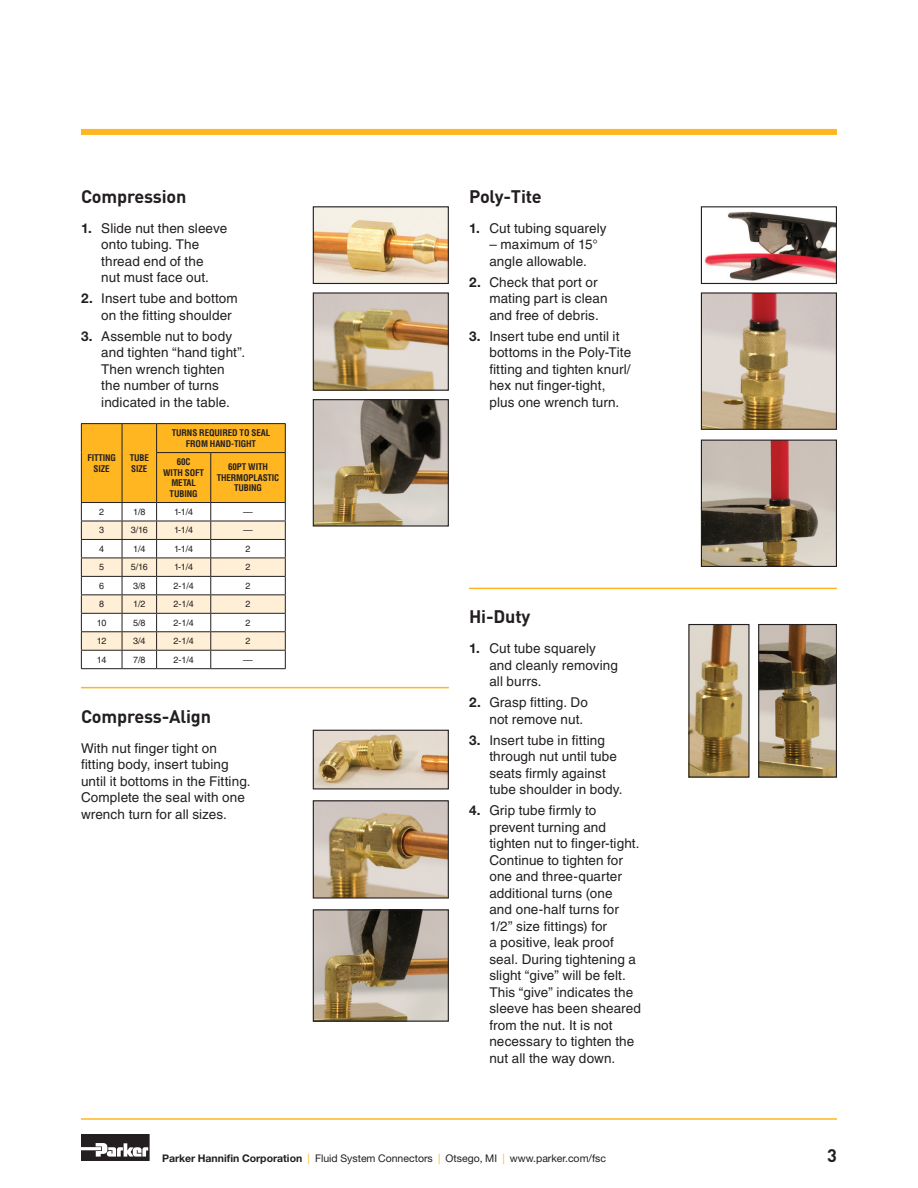
<style>
.page{position:relative;width:918px;height:1188px;background:#fff}
.page>*{position:absolute;margin:0;border:0;box-sizing:border-box;transform-origin:0 0}
.Subhead{font:700 18px "DINOT";letter-spacing:-.01em;color:#231f20}
.Body{font:13.5px/16.5px "Helvetica LT Std";letter-spacing:.01em;color:#231f20}
.t1{font:10.5px "Helvetica Neue LT Std";color:#231f20}
.Header_Text{font:700 condensed 9px/10.5px "Helvetica LT Std";letter-spacing:-.01em;color:#231f20}
.Part_Data{font:9px "Helvetica LT Std";color:#231f20}
.Part_Numbers{font:9px "Helvetica LT Std";color:#231f20}
.s1{font-family:"Helvetica Neue LT Std";font-weight:700}
.s2{font-weight:700}
.s3{color:#ffb620}
</style>
<div class="page">
<hr style="left:81px;top:1118px;width:756px;height:2px;background:#ffb620">
<svg style="left:81px;top:1134px;width:69px;height:27px"></svg>
<img style="left:315px;top:208px;width:132px;height:74px">
<div style="left:313px;top:206px;width:136px;height:78px;border:1px solid #231f20"></div>
<img style="left:704px;top:211px;width:131px;height:70px">
<div style="left:701px;top:206px;width:136px;height:78px;border:1px solid #231f20"></div>
<img style="left:315px;top:732px;width:132px;height:55px">
<div style="left:313px;top:730px;width:136px;height:59px;border:1px solid #231f20"></div>
<img style="left:315px;top:294px;width:132px;height:95px">
<div style="left:313px;top:292px;width:136px;height:99px;border:1px solid #231f20"></div>
<img style="left:703px;top:294px;width:132px;height:134px">
<div style="left:701px;top:292px;width:136px;height:138px;border:1px solid #231f20"></div>
<img style="left:690px;top:626px;width:58px;height:150px">
<img style="left:760px;top:626px;width:75px;height:150px">
<div style="left:758px;top:624px;width:79px;height:154px;border:1px solid #231f20"></div>
<img style="left:315px;top:802px;width:132px;height:95px">
<div style="left:313px;top:800px;width:136px;height:99px;border:1px solid #231f20"></div>
<img style="left:315px;top:401px;width:132px;height:124px">
<div style="left:313px;top:399px;width:136px;height:128px;border:1px solid #231f20"></div>
<img style="left:703px;top:442px;width:132px;height:123px">
<div style="left:701px;top:440px;width:136px;height:127px;border:1px solid #231f20"></div>
<img style="left:315px;top:911px;width:132px;height:109px">
<div style="left:313px;top:909px;width:136px;height:113px;border:1px solid #231f20"></div>
<hr style="left:81px;top:687px;width:368px;height:1px;background:#ffb620">
<hr style="left:469px;top:588px;width:368px;height:1px;background:#ffb620">
<hr style="left:81px;top:423px;width:41px;height:1px;background:#231f20">
<hr style="left:122px;top:423px;width:35px;height:1px;background:#231f20">
<hr style="left:81px;top:668px;width:41px;height:1px;background:#231f20">
<hr style="left:122px;top:668px;width:35px;height:1px;background:#231f20">
<hr style="left:157px;top:668px;width:54px;height:1px;background:#231f20">
<hr style="left:211px;top:668px;width:75px;height:1px;background:#231f20">
<hr style="left:157px;top:423px;width:54px;height:1px;background:#231f20">
<hr style="left:211px;top:423px;width:75px;height:1px;background:#231f20">
<svg style="left:81px;top:424px;width:205px;height:244px"></svg>
<hr style="left:285px;top:453px;width:1px;height:49px;background:#231f20">
<hr style="left:157px;top:502px;width:54px;height:1px;background:#231f20">
<hr style="left:211px;top:502px;width:75px;height:1px;background:#231f20">
<div style="left:81px;top:129px;width:756px;height:6px;background:#ffb620"></div>
<p class="Subhead" style="left:81px;top:184px;width:107px">Compression</p>
<p class="Body" style="left:81px;top:220px;width:148px;text-align:center"><span class="s1">1.</span> Slide nut then sleeve onto tubing. The<br>thread end of the<br>nut must face out.</p>
<p class="Body" style="left:101px;top:290px;width:138px;text-indent:-20px"><span class="s1">2.</span> Insert tube and bottom on the fitting shoulder</p>
<p class="Body" style="left:101px;top:328px;width:145px;text-indent:-20px"><span class="s1">3.</span> Assemble nut to body and tighten “hand tight”.<br>Then wrench tighten the number of turns indicated in the table.</p>
<p class="Header_Text" style="left:87px;top:452px;width:30px">FITTING</p>
<p class="Header_Text" style="left:94px;top:463px;width:18px">SIZE</p>
<p class="Header_Text" style="left:130px;top:452px;width:21px">TUBE</p>
<p class="Header_Text" style="left:131px;top:463px;width:18px">SIZE</p>
<p class="Header_Text" style="left:172px;top:427px;width:100px">TURNS REQUIRED TO SEAL</p>
<p class="Header_Text" style="left:186px;top:438px;width:72px">FROM HAND-TIGHT</p>
<p class="Header_Text" style="left:177px;top:456px;width:15px">60C</p>
<p class="Header_Text" style="left:163px;top:467px;width:42px">WITH SOFT</p>
<p class="Header_Text" style="left:170px;top:477px;width:30px">METAL<br>TUBING</p>
<p class="Header_Text" style="left:228px;top:462px;width:41px">60PT WITH</p>
<p class="Header_Text" style="left:217px;top:472px;width:64px;text-align:center">THERMOPLASTIC<br>TUBING</p>
<p class="Part_Numbers" style="left:99px;top:507px;width:7px">2</p>
<p class="Part_Data" style="left:133px;top:507px;width:14px">1/8</p>
<p class="Part_Data" style="left:174px;top:507px;width:21px">1-1/4</p>
<p class="Part_Data" style="left:243px;top:507px;width:11px">––</p>
<p class="Part_Numbers" style="left:99px;top:525px;width:7px">3</p>
<p class="Part_Data" style="left:131px;top:525px;width:18px">3/16</p>
<p class="Part_Data" style="left:174px;top:525px;width:21px">1-1/4</p>
<p class="Part_Data" style="left:243px;top:525px;width:11px">––</p>
<p class="Part_Numbers" style="left:99px;top:544px;width:7px">4</p>
<p class="Part_Data" style="left:133px;top:544px;width:14px">1/4</p>
<p class="Part_Data" style="left:174px;top:544px;width:21px">1-1/4</p>
<p class="Part_Data" style="left:246px;top:544px;width:7px">2</p>
<p class="Part_Numbers" style="left:99px;top:562px;width:7px">5</p>
<p class="Part_Data" style="left:131px;top:562px;width:18px">5/16</p>
<p class="Part_Data" style="left:174px;top:562px;width:21px">1-1/4</p>
<p class="Part_Data" style="left:246px;top:562px;width:7px">2</p>
<p class="Part_Numbers" style="left:99px;top:580px;width:7px">6</p>
<p class="Part_Data" style="left:133px;top:580px;width:14px">3/8</p>
<p class="Part_Data" style="left:174px;top:580px;width:22px">2-1/4</p>
<p class="Part_Data" style="left:246px;top:580px;width:7px">2</p>
<p class="Part_Numbers" style="left:99px;top:599px;width:7px">8</p>
<p class="Part_Data" style="left:133px;top:599px;width:14px">1/2</p>
<p class="Part_Data" style="left:174px;top:599px;width:22px">2-1/4</p>
<p class="Part_Data" style="left:246px;top:599px;width:7px">2</p>
<p class="Part_Numbers" style="left:97px;top:617px;width:11px">10</p>
<p class="Part_Data" style="left:133px;top:617px;width:14px">5/8</p>
<p class="Part_Data" style="left:174px;top:617px;width:22px">2-1/4</p>
<p class="Part_Data" style="left:246px;top:617px;width:7px">2</p>
<p class="Part_Numbers" style="left:97px;top:636px;width:11px">12</p>
<p class="Part_Data" style="left:133px;top:636px;width:14px">3/4</p>
<p class="Part_Data" style="left:174px;top:636px;width:22px">2-1/4</p>
<p class="Part_Data" style="left:246px;top:636px;width:7px">2</p>
<p class="Part_Numbers" style="left:97px;top:654px;width:11px">14</p>
<p class="Part_Data" style="left:133px;top:654px;width:14px">7/8</p>
<p class="Part_Data" style="left:174px;top:654px;width:22px">2-1/4</p>
<p class="Part_Data" style="left:243px;top:654px;width:11px">––</p>
<p class="Subhead" style="left:81px;top:704px;width:132px">Compress-Align</p>
<p class="Body" style="left:81px;top:740px;width:171px">With nut finger tight on fitting body, insert tubing until it bottoms in the Fitting.<br>Complete the seal with one wrench turn for all sizes.</p>
<p class="Subhead" style="left:469px;top:184px;width:74px">Poly-Tite</p>
<p class="Body" style="left:469px;top:220px;width:139px"><span class="s1">1.</span> Cut tubing squarely</p>
<p class="Body" style="left:489px;top:236px;width:110px">– maximum of 15° angle allowable.</p>
<p class="Body" style="left:489px;top:274px;width:120px;text-indent:-20px"><span class="s1">2.</span> Check that port or mating part is clean and free of debris.</p>
<p class="Body" style="left:489px;top:328px;width:143px;text-indent:-20px"><span class="s1">3.</span> Insert tube end until it bottoms in the Poly-Tite fitting and tighten knurl/ hex nut finger-tight, plus one wrench turn.</p>
<p class="Subhead" style="left:469px;top:605px;width:63px">Hi-Duty</p>
<p class="Body" style="left:489px;top:640px;width:130px;text-indent:-20px"><span class="s1">1.</span> Cut tube squarely and cleanly removing all burrs.</p>
<p class="Body" style="left:489px;top:694px;width:100px;text-indent:-20px"><span class="s1">2.</span> Grasp fitting. Do not remove nut.</p>
<p class="Body" style="left:489px;top:732px;width:135px;text-indent:-20px"><span class="s1">3.</span> Insert tube in fitting through nut until tube seats firmly against tube shoulder in body.</p>
<p class="Body" style="left:489px;top:802px;width:153px;text-indent:-20px"><span class="s1">4.</span> Grip tube firmly to prevent turning and tighten nut to finger-tight.<br>Continue to tighten for one and three-quarter additional turns (one<br>and one-half turns for<br>1/2” size fittings) for<br>a positive, leak proof seal. During tightening a slight “give” will be felt.<br>This “give” indicates the sleeve has been sheared from the nut. It is not necessary to tighten the nut all the way down.</p>
<p class="t1" style="left:162px;top:1152px;width:446px"><span class="s2">Parker Hannifin Corporation</span> <span class="s3">|</span> Fluid System Connectors <span class="s3">|</span> Otsego, MI <span class="s3">|</span> www.parker.com/fsc</p>
<p class="Subhead" style="left:827px;top:1143px;width:11px">3</p>
</div>
